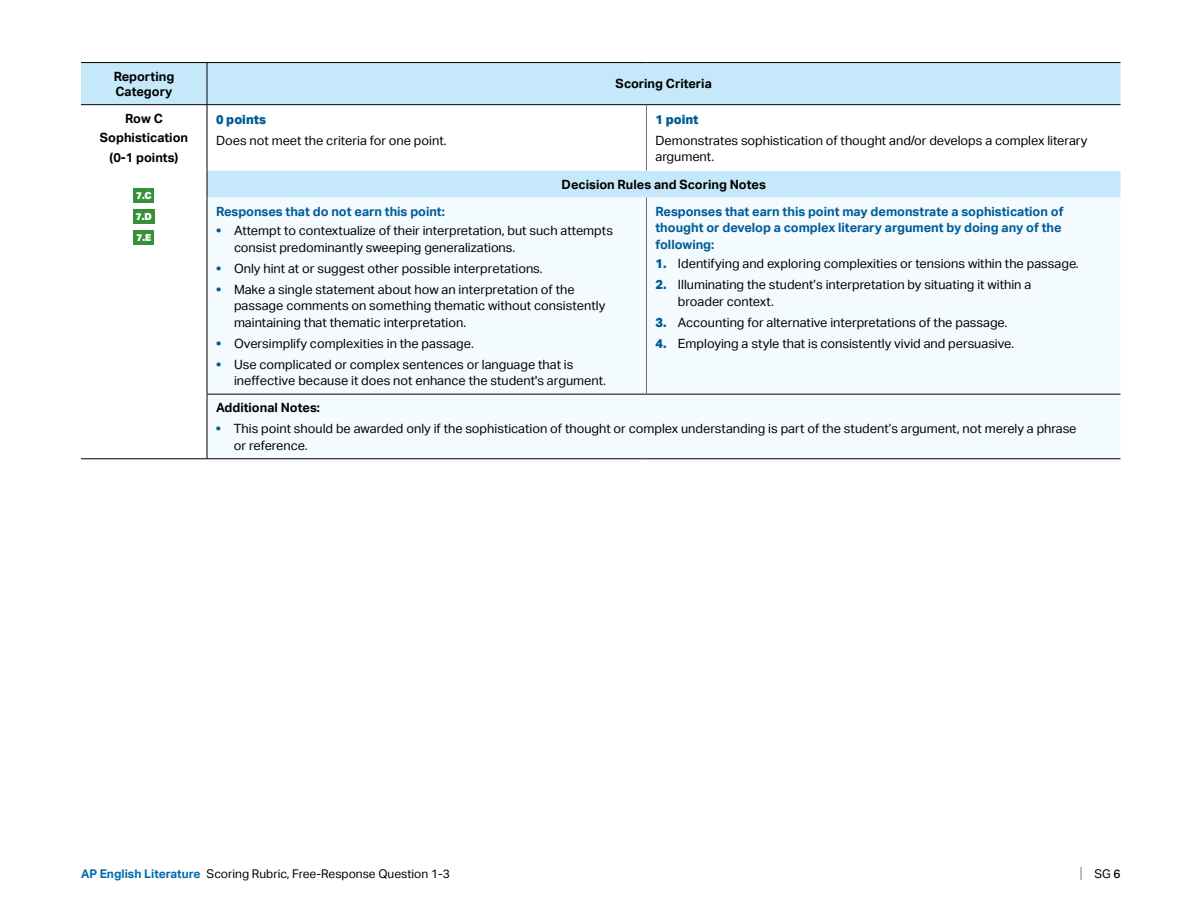
<style>
.page{position:relative;width:1188px;height:918px;background:#fff}
.page>*{position:absolute;margin:0;border:0;box-sizing:border-box;transform-origin:0 0}
.t1{font:12.75px/16.5px "Aktiv Grotesk";color:#000}
.t2{font:700 12.75px/16.5px "Aktiv Grotesk";color:#005b97}
.t3{font:700 12.75px/19.5px "Aktiv Grotesk";color:#000}
.t4{font:800 12.75px "Aktiv Grotesk";color:#005b97}
.t5{font:12px "Aktiv Grotesk";color:#000}
.t6{font:900 9.75px/21px "Aktiv Grotesk";color:#fff;text-align:justify}
.s1{font-weight:800;color:#005b97}
.s2{font-style:inherit}
.s3{font-weight:700;color:#0069ac}
.s4{font-size:15px;color:#878787}
.s5{font-weight:500}
</style>
<div class="page">
<div style="left:81px;top:63px;width:1039px;height:135px;background:#c6e8fb"></div>
<svg style="left:81px;top:105px;width:565px;height:353px"></svg>
<div style="left:646px;top:105px;width:474px;height:65px;background:#fff"></div>
<div style="left:208px;top:198px;width:912px;height:260px;background:#f4fbfe"></div>
<hr style="left:81px;top:62px;width:126px;height:1px;background:#000">
<hr style="left:81px;top:104px;width:126px;height:1px;background:#000">
<hr style="left:81px;top:458px;width:126px;height:1px;background:#000">
<hr style="left:207px;top:394px;width:439px;height:1px;background:#000">
<hr style="left:646px;top:394px;width:474px;height:1px;background:#000">
<hr style="left:207px;top:458px;width:439px;height:1px;background:#000">
<hr style="left:646px;top:458px;width:474px;height:1px;background:#000">
<hr style="left:207px;top:62px;width:439px;height:1px;background:#000">
<hr style="left:646px;top:62px;width:474px;height:1px;background:#000">
<hr style="left:207px;top:104px;width:439px;height:1px;background:#000">
<hr style="left:646px;top:104px;width:474px;height:1px;background:#000">
<hr style="left:207px;top:63px;width:1px;height:41px;background:#000">
<hr style="left:207px;top:105px;width:1px;height:65px;background:#000">
<svg style="left:207px;top:170px;width:1px;height:28px"></svg>
<hr style="left:207px;top:198px;width:1px;height:196px;background:#000">
<hr style="left:207px;top:395px;width:1px;height:63px;background:#000">
<hr style="left:646px;top:198px;width:1px;height:196px;background:#706f6f">
<hr style="left:646px;top:105px;width:1px;height:65px;background:#706f6f">
<div style="left:134px;top:188px;width:20px;height:15px;background:#359138"></div>
<div style="left:133px;top:209px;width:22px;height:15px;background:#359138"></div>
<div style="left:134px;top:230px;width:20px;height:15px;background:#359138"></div>
<p class="t3" style="left:114px;top:69px;width:62px;line-height:15px">Reporting<br>Category</p>
<p class="t3" style="left:616px;top:74px;width:98px">Scoring Criteria</p>
<p class="t3" style="left:100px;top:109px;width:90px;text-align:center">Row C<br>Sophistication (0-1 points)</p>
<p class="t6" style="left:136px;top:185px;width:18px">7.C 7.D 7.E</p>
<p class="t4" style="left:216px;top:111px;width:52px">0 points</p>
<p class="t1" style="left:216px;top:132px;width:232px">Does not meet the criteria for one point.</p>
<p class="t4" style="left:655px;top:111px;width:45px">1 point</p>
<p class="t1" style="left:655px;top:132px;width:434px">Demonstrates sophistication of thought and/or develops a complex literary argument.</p>
<p class="t3" style="left:562px;top:174px;width:206px">Decision Rules and Scoring Notes</p>
<p class="t2" style="left:655px;top:203px;width:410px">Responses that earn this point may demonstrate a sophistication of thought or develop a complex literary argument by doing any of the following:</p>
<p class="t1" style="left:655px;top:256px;width:425px"><span class="s1">1.</span> Identifying and exploring complexities or tensions within the passage.</p>
<p class="t1" style="left:678px;top:277px;width:355px;text-indent:-22px"><span class="s1">2.</span> Illuminating the student’s interpretation by situating it within a broader context.</p>
<p class="t1" style="left:655px;top:314px;width:353px"><span class="s1">3.</span> Accounting for alternative interpretations of the passage.</p>
<p class="t1" style="left:655px;top:335px;width:360px"><span class="s1">4.</span> Employing a style that is consistently vivid and persuasive.</p>
<p class="t2" style="left:216px;top:203px;width:230px">Responses that do not earn this point:</p>
<p class="t1" style="left:234px;top:223px;width:380px;text-indent:-18px"><span class="s1">•</span> Attempt to contextualize of their interpretation, but such attempts consist predominantly sweeping generalizations.</p>
<p class="t1" style="left:216px;top:260px;width:328px"><span class="s1">•</span> Only hint at or suggest other possible interpretations.</p>
<p class="t1" style="left:234px;top:281px;width:373px;text-indent:-18px"><span class="s1">•</span> Make a single statement about how an interpretation of the passage comments on something thematic without consistently maintaining that thematic interpretation.</p>
<p class="t1" style="left:216px;top:335px;width:259px"><span class="s1">•</span> Oversimplify complexities in the passage.</p>
<p class="t1" style="left:234px;top:356px;width:373px;text-indent:-18px"><span class="s1">•</span> Use complicated or complex sentences or language that <span class="s2">is </span>ineffective because <span class="s2">it</span> do<span class="s2">es</span> not enhance the <span class="s2">student's</span> argument.</p>
<p class="t3" style="left:216px;top:398px;width:106px">Additional Notes:</p>
<p class="t1" style="left:234px;top:421px;width:844px;text-indent:-18px"><span class="s1">•</span> This point should be awarded only if the sophistication of thought or complex understanding is part of the student’s argument, not merely a phrase or reference.</p>
<p class="t5" style="left:81px;top:866px;width:370px"><span class="s3">AP English Literature</span> Scoring Rubric, Free-Response Question 1-3</p>
<p class="t5" style="left:1080px;top:866px;width:42px"><span class="s4">|</span> SG <span class="s5">6</span></p>
</div>
